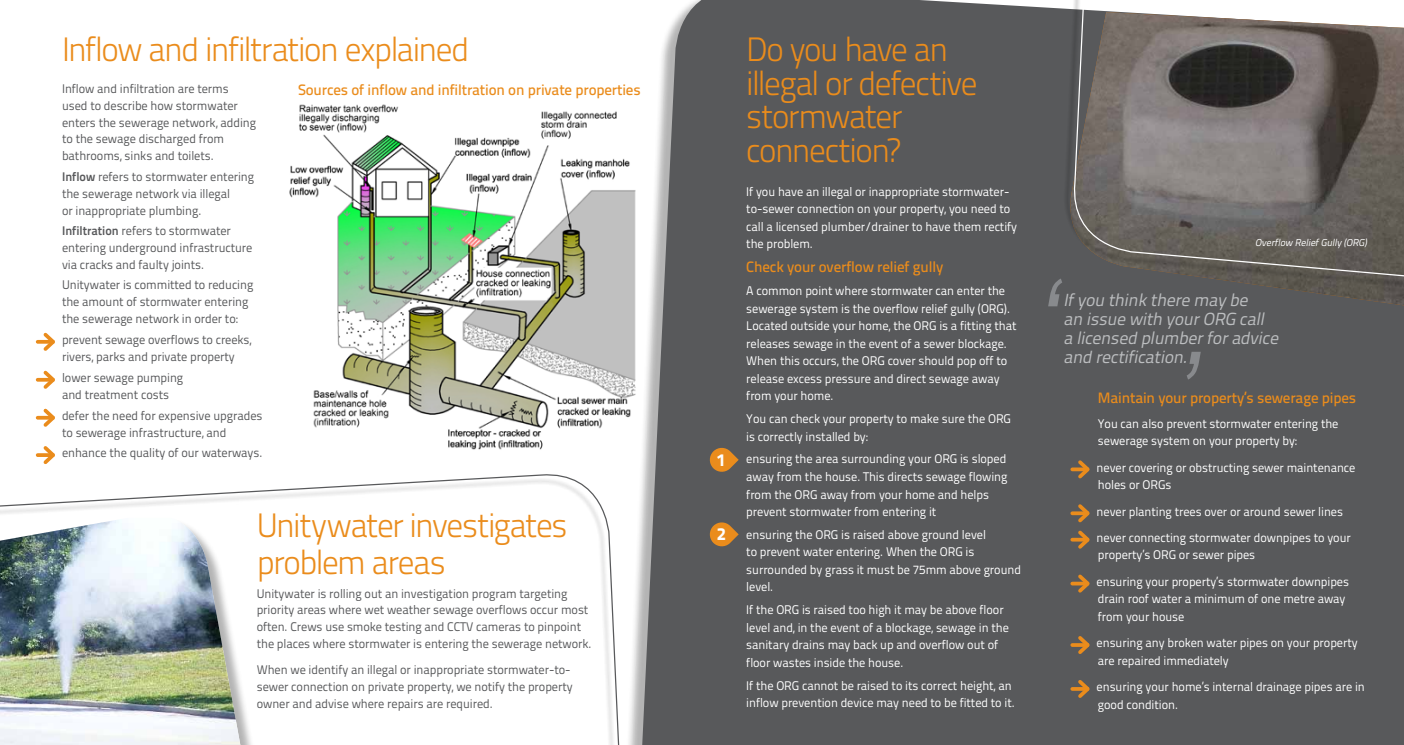
<style>
.page{position:relative;width:1404px;height:745px;background:#fff}
.page>*{position:absolute;margin:0;border:0;box-sizing:border-box;transform-origin:0 0}
.t1{font:33.75px/33.8px "Titillium Text 25 L 250 wt";letter-spacing:-.045em;color:#ea8c1c}
.t2{font:italic 17.5px/18.8px "Titillium Text 25 L 400 wt";color:#bcbec0}
.t3{font:17.5px "Titillium Text 25 L 999 wt";color:#fff}
.t4{font:15px "Titillium Text 25 L 600 wt";letter-spacing:-.01em;color:#ea8c1c}
.t5{font:12.5px/17.5px "Titillium Text 25 L 400 wt";letter-spacing:-.005em;color:#fff}
.t6{font:12.5px/16.9px "Titillium Text 25 L 400 wt";letter-spacing:-.005em;color:#58595b}
.t7{font:italic 10px "Titillium Text 25 L 400 wt";color:#fff}
.s1{font-family:"Titillium Text 25 L 800 wt"}
</style>
<div class="page">
<div style="left:641px;top:0;width:762px;height:744px;background:#58595b"></div>
<hr style="left:38px;top:340px;width:15px;height:3px;background:#ea8c1c">
<svg style="left:40px;top:332px;width:15px;height:19px"></svg>
<svg style="left:40px;top:370px;width:15px;height:19px"></svg>
<svg style="left:40px;top:408px;width:15px;height:19px"></svg>
<hr style="left:38px;top:453px;width:15px;height:3px;background:#ea8c1c">
<svg style="left:40px;top:446px;width:15px;height:18px"></svg>
<svg style="left:1074px;top:456px;width:19px;height:25px"></svg>
<svg style="left:1074px;top:500px;width:19px;height:51px"></svg>
<svg style="left:1074px;top:570px;width:19px;height:25px"></svg>
<svg style="left:1074px;top:632px;width:19px;height:25px"></svg>
<svg style="left:1074px;top:676px;width:19px;height:25px"></svg>
<img style="left:289px;top:104px;width:347px;height:346px">
<svg style="left:708px;top:446px;width:30px;height:26px"></svg>
<svg style="left:708px;top:521px;width:30px;height:26px"></svg>
<img style="left:1060px;top:12px;width:343px;height:293px">
<div style="left:1063px;top:0;width:340px;height:288px;background:#000;opacity:.5"></div>
<svg style="left:1069px;top:0;width:334px;height:278px;background:#75706c"></svg>
<svg style="left:8px;top:474px;width:612px;height:270px"></svg>
<div style="left:0;top:516px;width:257px;height:228px;background:#000;opacity:.3"></div>
<svg style="left:0;top:505px;width:242px;height:239px"></svg>
<img style="left:0;top:517px;width:240px;height:227px">
<svg style="left:1047px;top:278px;width:15px;height:28px"></svg>
<svg style="left:1185px;top:351px;width:15px;height:28px"></svg>
<h1 class="t1" style="left:62px;top:30px;width:409px">Inflow and infiltration explained</h1>
<p class="t6" style="left:62px;top:79px;width:195px">Inflow and infiltration are terms used to describe how stormwater enters the sewerage network, adding to the sewage discharged from bathrooms, sinks and toilets.</p>
<p class="t6" style="left:62px;top:167px;width:194px"><span class="s1">Inflow</span> refers to stormwater entering the sewerage network via illegal<br>or inappropriate plumbing.</p>
<p class="t6" style="left:62px;top:221px;width:192px"><span class="s1">Infiltration</span> refers to stormwater entering underground infrastructure via cracks and faulty joints.</p>
<p class="t6" style="left:62px;top:275px;width:193px">Unitywater is committed to reducing the amount of stormwater entering the sewerage network in order to:</p>
<p class="t6" style="left:62px;top:330px;width:191px">prevent sewage overflows to creeks, rivers, parks and private property</p>
<p class="t6" style="left:62px;top:368px;width:123px">lower sewage pumping and treatment costs</p>
<p class="t6" style="left:62px;top:406px;width:202px">defer the need for expensive upgrades to sewerage infrastructure, and</p>
<p class="t6" style="left:62px;top:443px;width:202px">enhance the quality of our waterways.</p>
<p class="t4" style="left:298px;top:78px;width:344px">Sources of inflow and infiltration on private properties</p>
<h1 class="t1" style="left:257px;top:505px;width:312px;line-height:36.2px">Unitywater investigates problem areas</h1>
<p class="t6" style="left:257px;top:583px;width:336px">Unitywater is rolling out an investigation program targeting priority areas where wet weather sewage overflows occur most often. Crews use smoke testing and CCTV cameras to pinpoint the places where stormwater is entering the sewerage network.</p>
<p class="t6" style="left:257px;top:660px;width:317px">When we identify an illegal or inappropriate stormwater-to&shy;sewer connection on private property, we notify the property owner and advise where repairs are required.</p>
<h2 class="t3" style="left:716px;top:445px;width:11px">1</h2>
<h2 class="t3" style="left:716px;top:520px;width:11px">2</h2>
<h1 class="t1" style="left:746px;top:30px;width:233px">Do you have an illegal or defective stormwater connection?</h1>
<p class="t5" style="left:746px;top:182px;width:272px">If you have an illegal or inappropriate stormwater&shy;to-sewer connection on your property, you need to call a licensed plumber/drainer to have them rectify the problem.</p>
<p class="t4" style="left:746px;top:255px;width:198px">Check your overflow relief gully</p>
<p class="t5" style="left:746px;top:281px;width:272px">A common point where stormwater can enter the sewerage system is the overflow relief gully (ORG).<br>Located outside your home, the ORG is a fitting that releases sewage in the event of a sewer blockage.<br>When this occurs, the ORG cover should pop off to release excess pressure and direct sewage away from your home.</p>
<p class="t5" style="left:746px;top:409px;width:266px">You can check your property to make sure the ORG is correctly installed by:</p>
<p class="t5" style="left:746px;top:449px;width:262px">ensuring the area surrounding your ORG is sloped away from the house. This directs sewage flowing from the ORG away from your home and helps prevent stormwater from entering it</p>
<p class="t5" style="left:746px;top:524px;width:276px">ensuring the ORG is raised above ground level<br>to prevent water entering. When the ORG is surrounded by grass it must be 75mm above ground level.</p>
<p class="t5" style="left:746px;top:600px;width:264px">If the ORG is raised too high it may be above floor level and, in the event of a blockage, sewage in the sanitary drains may back up and overflow out of floor wastes inside the house.</p>
<p class="t5" style="left:746px;top:675px;width:270px">If the ORG cannot be raised to its correct height, an inflow prevention device may need to be fitted to it.</p>
<p class="t7" style="left:1254px;top:235px;width:116px">Overflow ReliefGully (ORG)</p>
<h2 class="t2" style="left:1063px;top:290px;width:220px">Ifyou think there may be<br>an issue with yourORG call a licensed plumberforadvice and rectification.</h2>
<p class="t4" style="left:1097px;top:386px;width:260px">Maintain your property’s sewerage pipes</p>
<p class="t5" style="left:1097px;top:413px;width:242px">You can also prevent stormwater entering the sewerage system on your property by:</p>
<p class="t5" style="left:1096px;top:457px;width:260px">never covering or obstructing sewer maintenance holes or ORGs</p>
<p class="t5" style="left:1096px;top:497px;width:256px;line-height:26.4px">never planting trees over or around sewer lines never connecting stormwater downpipes to your</p>
<p class="t5" style="left:1096px;top:541px;width:254px;line-height:26.4px">property’s ORG or sewer pipes<br>ensuring your property’s stormwater downpipes</p>
<p class="t5" style="left:1097px;top:589px;width:249px">drain roof water a minimum of one metre away from your house</p>
<p class="t5" style="left:1096px;top:633px;width:262px">ensuring any broken water pipes on your property are repaired immediately</p>
<p class="t5" style="left:1096px;top:677px;width:270px">ensuring your home’s internal drainage pipes are in good condition.</p>
</div>
